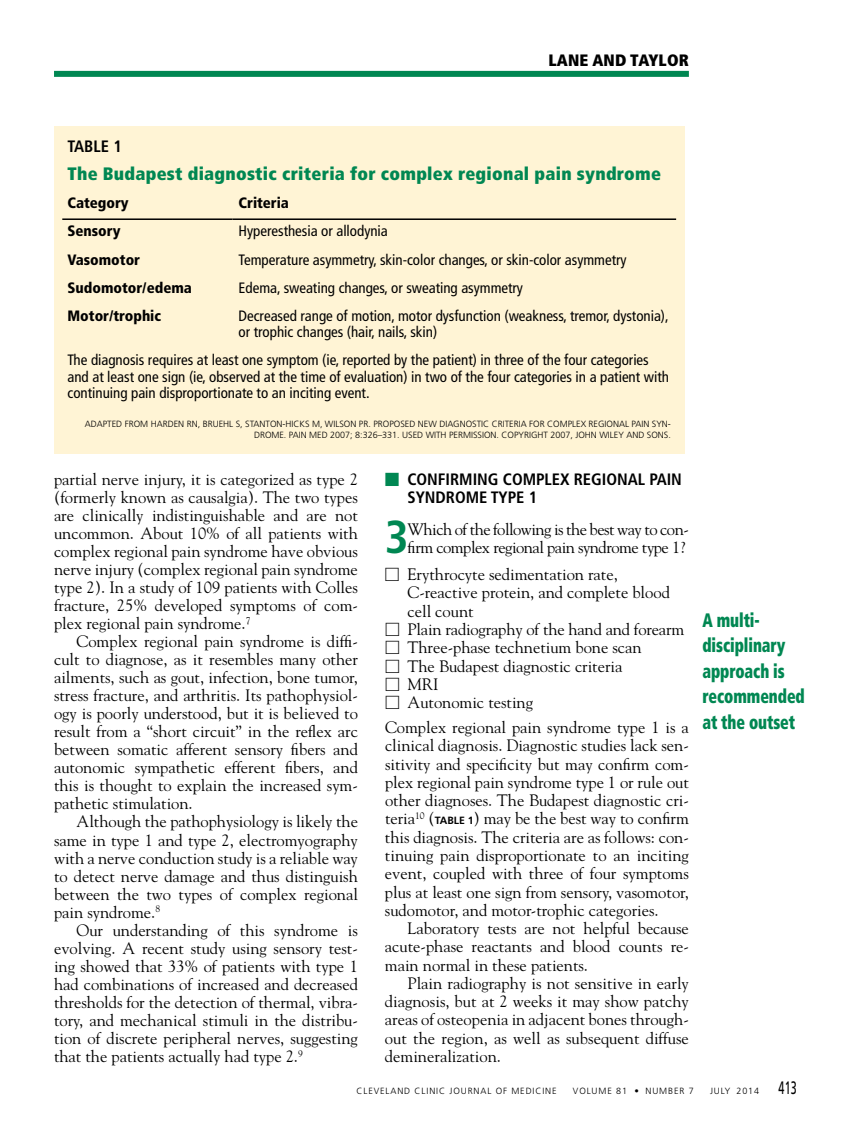
<style>
.page{position:relative;width:851px;height:1134px;background:#fff}
.page>*{position:absolute;margin:0;border:0;box-sizing:border-box;transform-origin:0 0}
.t1{font:700 condensed 46.2px "Frutiger LT Std";color:#008752}
.t2{font:900 condensed 19.5px/25.5px "Frutiger LT Std";letter-spacing:-.005em;color:#008752;scale:.8 1}
.t3{font:900 condensed 18px "Frutiger LT Std";letter-spacing:.015em;color:#008752}
.t4{font:16.5px/18px "Goudy Std";color:#000;text-align:justify}
.t5{font:16.5px/18px "Goudy Std";letter-spacing:-.03em;color:#000}
.t6{font:700 condensed 16.5px/18.3px "Frutiger LT Std";color:#000}
.t7{font:900 condensed 16.5px "Frutiger LT Std";letter-spacing:.01em;color:#000}
.t8{font:condensed 15px/16.5px "Frutiger LT Std";color:#000}
.t9{font:900 condensed 15px "Frutiger LT Std";color:#000}
.t10{font:300 9px/10.8px "Frutiger LT Std";color:#000;text-align:right}
.t11{font:300 9px "Frutiger LT Std";letter-spacing:.1em;color:#000}
.s1{font-family:"Universal Std Newswith Comm Pi";font-weight:400;font-stretch:normal;color:#008752}
.s2{font-family:"Universal Std Newswith Comm Pi"}
.s3{font-family:"Frutiger LT Std";font-weight:700;font-size:10.5px}
.s4{font-weight:400;font-size:18px}
</style>
<div class="page">
<div style="left:54px;top:71px;width:634px;height:6px;background:#008752"></div>
<div style="left:54px;top:126px;width:630px;height:328px;background:#fff4d5"></div>
<hr style="left:62px;top:218px;width:170px;height:2px;background:#000">
<hr style="left:232px;top:218px;width:444px;height:2px;background:#000">
<p class="t7" style="left:548px;top:51px;width:142px">LANE AND TAYLOR</p>
<p class="t6" style="left:68px;top:137px;width:56px">TABLE 1</p>
<p class="t3" style="left:68px;top:163px;width:595px">The Budapest diagnostic criteria for complex regional pain syndrome</p>
<p class="t9" style="left:68px;top:194px;width:63px">Category</p>
<p class="t9" style="left:238px;top:194px;width:52px">Criteria</p>
<p class="t9" style="left:68px;top:222px;width:54px">Sensory</p>
<p class="t8" style="left:238px;top:223px;width:151px">Hyperesthesia or allodynia</p>
<p class="t9" style="left:68px;top:250px;width:74px">Vasomotor</p>
<p class="t8" style="left:238px;top:251px;width:389px">Temperature asymmetry, skin-color changes, or skin-color asymmetry</p>
<p class="t9" style="left:68px;top:278px;width:126px">Sudomotor/edema</p>
<p class="t8" style="left:238px;top:279px;width:286px">Edema, sweating changes, or sweating asymmetry</p>
<p class="t9" style="left:68px;top:306px;width:95px">Motor/trophic</p>
<p class="t8" style="left:238px;top:307px;width:431px">Decreased range of motion, motor dysfunction (weakness, tremor, dystonia), or trophic changes (hair, nails, skin)</p>
<p class="t8" style="left:68px;top:352px;width:603px">The diagnosis requires at least one symptom (ie, reported by the patient) in three of the four categories and at least one sign (ie, observed at the time of evaluation) in two of the four categories in a patient with continuing pain disproportionate to an inciting event.</p>
<p class="t10" style="left:85px;top:419px;width:587px">ADAPTED FROM HARDEN RN, BRUEHL S, STANTON-HICKS M, WILSON PR. PROPOSED NEW DIAGNOSTIC CRITERIA FOR COMPLEX REGIONAL PAIN SYN-<br>DROME. PAIN MED 2007; 8:326–331. USED WITH PERMISSION. COPYRIGHT 2007, JOHN WILEY AND SONS.</p>
<p class="t4" style="left:54px;top:470px;width:305px">partial nerve injury, it is categorized as type 2 (formerly known as causalgia). The two types are clinically indistinguishable and are not uncommon. About 10% of all patients with complex regional pain syndrome have obvious nerve injury (complex regional pain syndrome type 2). In a study of 109 patients with Colles fracture, 25% developed symptoms of com&shy;plex regional pain syndrome.<sup>7</sup></p>
<p class="t4" style="left:54px;top:632px;width:305px;text-indent:23px">Complex regional pain syndrome is diffi&shy;cult to diagnose, as it resembles many other ailments, such as gout, infection, bone tumor, stress fracture, and arthritis. Its pathophysiol&shy;ogy is poorly understood, but it is believed to result from a “short circuit” in the reflex arc between somatic afferent sensory fibers and autonomic sympathetic efferent fibers, and this is thought to explain the increased sym&shy;pathetic stimulation.</p>
<p class="t4" style="left:54px;top:813px;width:305px;text-indent:23px">Although the pathophysiology is likely the same in type 1 and type 2, electromyography with a nerve conduction study is a reliable way to detect nerve damage and thus distinguish between the two types of complex regional pain syndrome.<sup>8</sup></p>
<p class="t4" style="left:54px;top:921px;width:305px;text-indent:23px">Our understanding of this syndrome is evolving. A recent study using sensory test&shy;ing showed that 33% of patients with type 1 had combinations of increased and decreased thresholds for the detection of thermal, vibra&shy;tory, and mechanical stimuli in the distribu&shy;tion of discrete peripheral nerves, suggesting that the patients actually had type 2.<sup>9</sup></p>
<p class="t6" style="left:407px;top:470px;width:276px;text-indent:-23px"><span class="s1">■</span> CONFIRMING COMPLEX REGIONAL PAIN<br>SYNDROME TYPE 1</p>
<h1 class="t1" style="left:385px;top:509px;width:25px">3</h1>
<p class="t5" style="left:407px;top:520px;width:283px">Which of the following is the best way to con&shy;firm complex regional pain syndrome type 1?</p>
<p class="t4" style="left:407px;top:565px;width:264px;text-align:left;text-indent:-23px"><span class="s2">□</span> Erythrocyte sedimentation rate,<br>C-reactive protein, and complete blood cell count</p>
<p class="t4" style="left:385px;top:620px;width:299px"><span class="s2">□</span> Plain radiography of the hand and forearm</p>
<p class="t4" style="left:385px;top:638px;width:258px"><span class="s2">□</span> Three-phase technetium bone scan</p>
<p class="t4" style="left:385px;top:657px;width:239px"><span class="s2">□</span> The Budapest diagnostic criteria</p>
<p class="t4" style="left:385px;top:675px;width:55px"><span class="s2">□</span> MRI</p>
<p class="t4" style="left:385px;top:690px;width:305px;line-height:25px"><span class="s2">□</span> Autonomic testing<br>Complex regional pain syndrome type 1 is a</p>
<p class="t4" style="left:385px;top:736px;width:305px">clinical diagnosis. Diagnostic studies lack sen&shy;sitivity and specificity but may confirm com&shy;plex regional pain syndrome type 1 or rule out other diagnoses. The Budapest diagnostic cri&shy;teria<sup>10</sup> (<span class="s3">TABLE 1</span>) may be the best way to confirm this diagnosis. The criteria are as follows: con&shy;tinuing pain disproportionate to an inciting event, coupled with three of four symptoms plus at least one sign from sensory, vasomotor, sudomotor, and motor-trophic categories.</p>
<p class="t4" style="left:385px;top:919px;width:305px;text-indent:23px">Laboratory tests are not helpful because acute-phase reactants and blood counts re&shy;main normal in these patients.</p>
<p class="t4" style="left:385px;top:974px;width:305px;text-indent:23px">Plain radiography is not sensitive in early diagnosis, but at 2 weeks it may show patchy areas of osteopenia in adjacent bones through&shy;out the region, as well as subsequent diffuse demineralization.</p>
<p class="t2" style="left:702px;top:607px;width:130px">A multi&shy;disciplinary approach is recommended at the outset</p>
<p class="t11" style="left:356px;top:1085px;width:202px">CLEVELAND CLINIC JOURNAL OF MEDICINE</p>
<p class="t11" style="left:573px;top:1085px;width:122px">VOLUME 81 • NUMBER 7</p>
<p class="t11" style="left:710px;top:1085px;width:88px">JULY 2014 <span class="s4">413</span></p>
</div>
